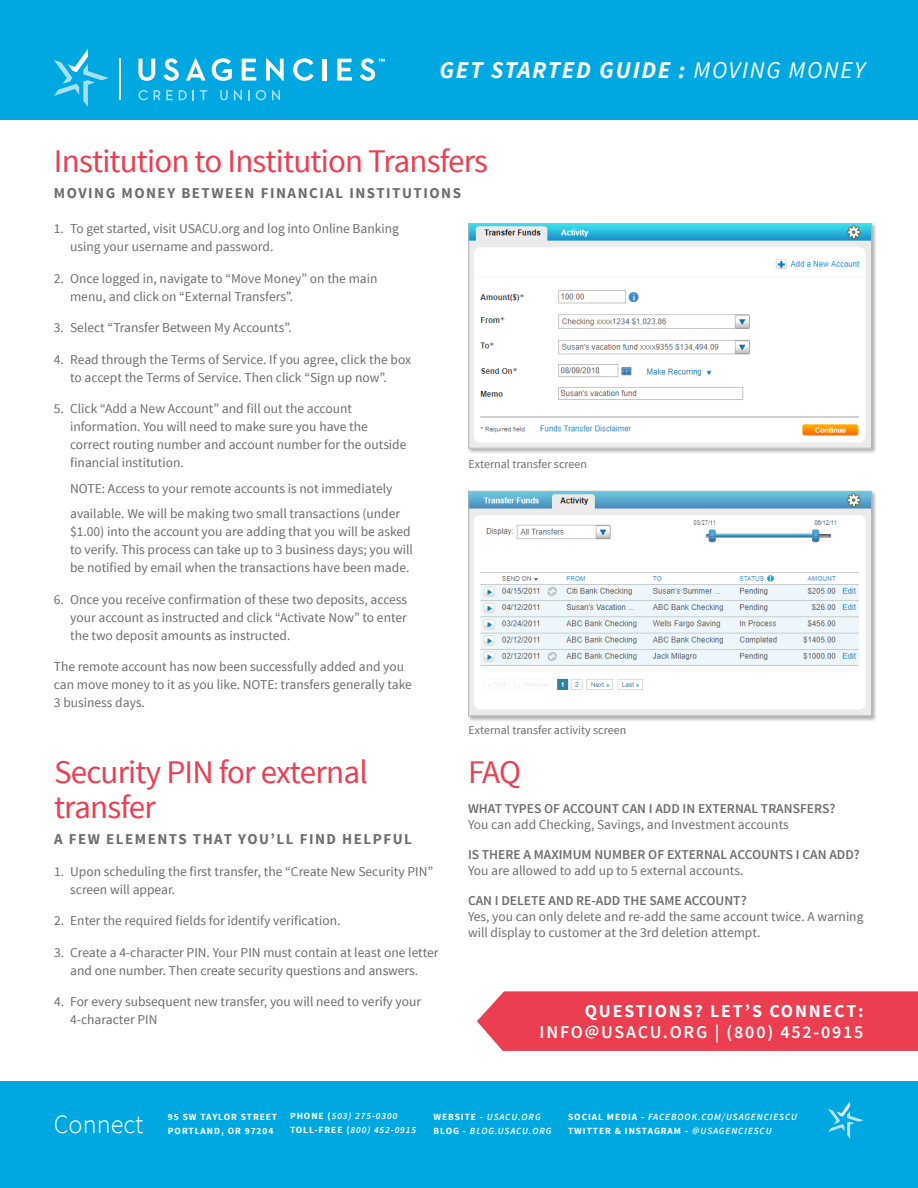
<style>
.page{position:relative;width:918px;height:1188px;background:#fff}
.page>*{position:absolute;margin:0;border:0;box-sizing:border-box;transform-origin:0 0}
.body_copy_70__black{font:33px/34.5px "Source Sans Pro";letter-spacing:-.025em;color:#eb3e51}
.t1{font:300 26.4px "Source Sans Pro";color:#fff}
.t2{font:italic 700 24px "Source Sans Pro";letter-spacing:.07em;color:#fff}
.t3{font:600 18px/21px "Source Sans Pro";letter-spacing:.1em;color:#fff;text-align:right}
.body_copy_70__black-2{font:700 15px "Source Sans Pro";letter-spacing:.1em;color:#6c6d70}
.Bullets{font:13.5px/18px "Source Sans Pro";color:#6c6d70}
.t4{font:600 13.5px "Source Sans Pro";color:#6c6d70}
.Bullets-2{font:12px "Source Sans Pro";color:#6c6d70}
.t5{font:italic 600 9.45px "Source Sans Pro";letter-spacing:.1em;color:#fff}
.t6{font:700 9.45px "Source Sans Pro";letter-spacing:.1em;color:#fff}
.s1{font-weight:400}
.s2{font-weight:700}
.s3{font-weight:700;font-style:normal}
.s4{font-weight:600;font-style:italic}
</style>
<div class="page">
<div style="left:0;top:0;width:918px;height:119px;background:#00a8e2"></div>
<svg style="left:54px;top:49px;width:55px;height:58px"></svg>
<svg style="left:138px;top:90px;width:10px;height:10px"></svg>
<svg style="left:179px;top:90px;width:8px;height:10px"></svg>
<svg style="left:200px;top:90px;width:7px;height:10px"></svg>
<svg style="left:220px;top:90px;width:8px;height:10px"></svg>
<svg style="left:248px;top:90px;width:2px;height:10px"></svg>
<svg style="left:256px;top:90px;width:10px;height:10px"></svg>
<svg style="left:154px;top:90px;width:19px;height:10px"></svg>
<svg style="left:272px;top:90px;width:8px;height:10px"></svg>
<svg style="left:234px;top:90px;width:8px;height:10px"></svg>
<svg style="left:138px;top:59px;width:17px;height:22px"></svg>
<svg style="left:163px;top:58px;width:16px;height:23px"></svg>
<svg style="left:186px;top:58px;width:20px;height:23px"></svg>
<svg style="left:212px;top:58px;width:20px;height:23px"></svg>
<svg style="left:242px;top:59px;width:14px;height:22px"></svg>
<svg style="left:337px;top:59px;width:15px;height:22px"></svg>
<svg style="left:266px;top:58px;width:18px;height:23px"></svg>
<svg style="left:293px;top:58px;width:21px;height:23px"></svg>
<hr style="left:323px;top:59px;width:4px;height:22px;background:#fff">
<svg style="left:360px;top:58px;width:25px;height:23px"></svg>
<hr style="left:119px;top:59px;width:1px;height:41px;background:#fff">
<div style="left:0;top:1081px;width:918px;height:107px;background:#00a8e2"></div>
<svg style="left:828px;top:1102px;width:36px;height:37px"></svg>
<div style="left:468px;top:222px;width:409px;height:232px;background:#231f20;opacity:.36"></div>
<img style="left:470px;top:225px;width:400px;height:221px">
<div style="left:468px;top:223px;width:404px;height:225px;border:1px solid #b2b3b3"></div>
<div style="left:468px;top:490px;width:409px;height:232px;background:#231f20;opacity:.36"></div>
<img style="left:470px;top:493px;width:400px;height:221px">
<div style="left:468px;top:491px;width:404px;height:225px;border:1px solid #b2b3b3"></div>
<div style="left:477px;top:991px;width:441px;height:60px;background:#eb3e51"></div>
<p class="t2" style="left:439px;top:55px;width:427px">GET STARTED GUIDE : <span class="s1">MOVING MONEY</span></p>
<p class="body_copy_70__black" style="left:54px;top:144px;width:435px">Institution to Institution Transfers</p>
<p class="body_copy_70__black-2" style="left:54px;top:183px;width:409px">MOVING MONEY BETWEEN FINANCIAL INSTITUTIONS</p>
<p class="Bullets" style="left:70px;top:220px;width:330px;text-indent:-16px">1. To get started, visit USACU.org and log into Online Banking using your username and password.</p>
<p class="Bullets" style="left:70px;top:270px;width:309px;text-indent:-16px">2. Once logged in, navigate to “Move Money” on the main menu, and click on “External Transfers”.</p>
<p class="Bullets" style="left:54px;top:319px;width:239px">3. Select “Transfer Between My Accounts”.</p>
<p class="Bullets" style="left:70px;top:351px;width:343px;text-indent:-16px">4. Read through the Terms of Service. If you agree, click the box to accept the Terms of Service. Then click “Sign up now”.</p>
<p class="Bullets" style="left:70px;top:400px;width:338px;text-indent:-16px">5. Click “Add a New Account” and fill out the account information. You will need to make sure you have the correct routing number and account number for the outside financial institution.</p>
<p class="Bullets" style="left:70px;top:476px;width:332px;line-height:25.5px">NOTE: Access to your remote accounts is not immediately available. We will be making two small transactions (under</p>
<p class="Bullets" style="left:70px;top:523px;width:344px">$1.00) into the account you are adding that you will be asked to verify. This process can take up to 3 business days; you will be notified by email when the transactions have been made.</p>
<p class="Bullets" style="left:70px;top:591px;width:339px;text-align:justify;text-indent:-16px">6. Once you receive confirmation of these two deposits, access your account as instructed and click “Activate Now” to enter the two deposit amounts as instructed.</p>
<p class="Bullets" style="left:54px;top:658px;width:359px">The remote account has now been successfully added and you can move money to it as you like. NOTE: transfers generally take<br>3 business days.</p>
<p class="Bullets-2" style="left:468px;top:457px;width:120px">External transfer screen</p>
<p class="body_copy_70__black" style="left:54px;top:756px;width:315px">Security PIN for external transfer</p>
<p class="body_copy_70__black-2" style="left:54px;top:830px;width:360px">A FEW ELEMENTS THAT YOU’LL FIND HELPFUL</p>
<p class="Bullets" style="left:70px;top:862px;width:365px;text-indent:-16px">1. Upon scheduling the first transfer, the “Create New Security PIN” screen will appear.</p>
<p class="Bullets" style="left:54px;top:912px;width:288px">2. Enter the required fields for identify verification.</p>
<p class="Bullets" style="left:54px;top:943px;width:386px;text-align:center">3. Create a 4-character PIN. Your PIN must contain at least one letter and one number. Then create security questions and answers.</p>
<p class="Bullets" style="left:70px;top:993px;width:353px;text-indent:-16px">4. For every subsequent new transfer, you will need to verify your<br>4-character PIN</p>
<p class="Bullets-2" style="left:468px;top:722px;width:159px">External transfer activity screen</p>
<p class="body_copy_70__black" style="left:468px;top:756px;width:54px">FAQ</p>
<p class="t4" style="left:468px;top:800px;width:369px">WHAT TYPES OF ACCOUNT CAN I ADD IN EXTERNAL TRANSFERS?</p>
<p class="Bullets" style="left:468px;top:816px;width:322px">You can add Checking, Savings, and Investment accounts</p>
<p class="t4" style="left:468px;top:846px;width:393px">IS THERE A MAXIMUM NUMBER OF EXTERNAL ACCOUNTS I CAN ADD?</p>
<p class="Bullets" style="left:468px;top:862px;width:277px">You are allowed to add up to 5 external accounts.</p>
<p class="t4" style="left:468px;top:892px;width:280px">CAN I DELETE AND RE-ADD THE SAME ACCOUNT?</p>
<p class="Bullets" style="left:468px;top:909px;width:397px;line-height:16.2px">Yes, you can only delete and re-add the same account twice. A warning will display to customer at the 3rd deletion attempt.</p>
<p class="t3" style="left:540px;top:1001px;width:325px"><span class="s2">QUESTIONS? LET’S CONNECT:<br></span>INFO@USACU.ORG | (800) 452-0915</p>
<p class="t1" style="left:54px;top:1108px;width:91px">Connect</p>
<p class="t6" style="left:168px;top:1111px;width:111px">95 SW TAYLOR STREET</p>
<p class="t6" style="left:168px;top:1124px;width:107px">PORTLAND, OR 97204</p>
<p class="t5" style="left:290px;top:1110px;width:109px"><span class="s3">PHONE (</span>503) 275-0300</p>
<p class="t5" style="left:290px;top:1124px;width:128px"><span class="s3">TOLL-FREE (</span>800) 452-0915</p>
<p class="t5" style="left:434px;top:1111px;width:109px"><span class="s3">WEBSITE -</span> USACU.ORG</p>
<p class="t5" style="left:434px;top:1125px;width:120px"><span class="s3">BLOG -</span> BLOG.USACU.ORG</p>
<p class="t5" style="left:568px;top:1111px;width:230px"><span class="s3">SOCIAL MEDIA -</span> FACEBOOK.COM/USAGENCIESCU</p>
<p class="t6" style="left:568px;top:1124px;width:205px">TWITTER &amp; INSTAGRAM - <span class="s4">@USAGENCIESCU</span></p>
</div>
